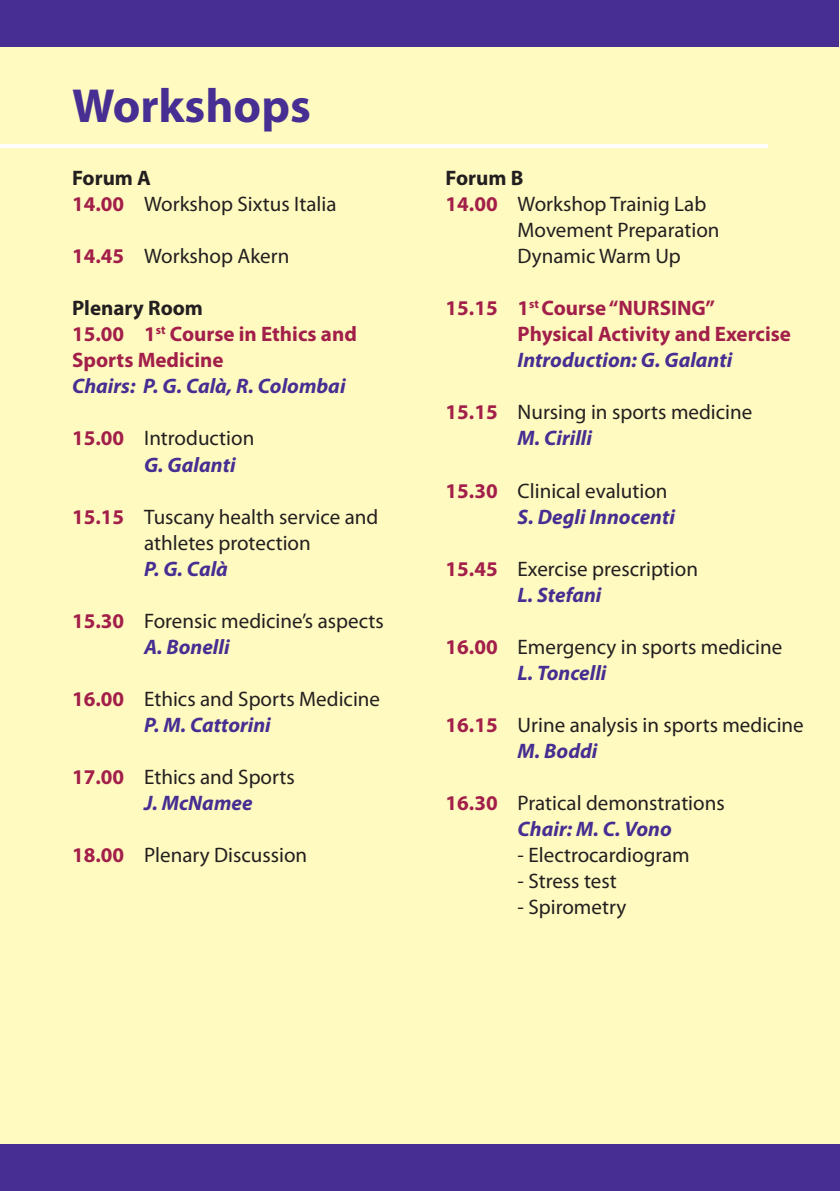
<style>
.page{position:relative;width:840px;height:1191px;background:#fff}
.page>*{position:absolute;margin:0;border:0;box-sizing:border-box;transform-origin:0 0}
.t1{font:700 48px "Myriad Pro";color:#462e92}
.t2{font:21px "Myriad Pro";color:#231f20}
.t3{font:italic 700 21px "Myriad Pro";color:#462e92}
.t4{font:700 21px/26px "Myriad Pro";color:#a21f4a}
.t5{font:700 21px "Myriad Pro";color:#231f20}
.s1{font-weight:700;color:#a21f4a}
</style>
<div class="page">
<div style="left:0;top:0;width:839px;height:1191px;background:#fffac0"></div>
<div style="left:0;top:0;width:838px;height:46px;background:#462e92"></div>
<div style="left:0;top:1144px;width:839px;height:47px;background:#462e92"></div>
<hr style="left:0;top:144px;width:767px;height:4px;background:#fff">
<p class="t1" style="left:72px;top:75px;width:240px">Workshops</p>
<p class="t5" style="left:72px;top:165px;width:80px">Forum A</p>
<p class="t2" style="left:72px;top:191px;width:266px"><span class="s1">14.00</span> Workshop Sixtus Italia</p>
<p class="t2" style="left:72px;top:243px;width:219px"><span class="s1">14.45</span> Workshop Akern</p>
<p class="t5" style="left:72px;top:295px;width:132px">Plenary Room</p>
<p class="t4" style="left:72px;top:321px;width:286px">15.00 1<sup>st</sup> Course in Ethics and<br>Sports Medicine</p>
<p class="t3" style="left:72px;top:373px;width:275px">Chairs: P. G. Calà, R. Colombai</p>
<p class="t2" style="left:72px;top:425px;width:184px"><span class="s1">15.00</span> Introduction</p>
<p class="t3" style="left:144px;top:451px;width:93px">G. Galanti</p>
<p class="t2" style="left:72px;top:503px;width:308px"><span class="s1">15.15</span> Tuscany health service and</p>
<p class="t2" style="left:144px;top:529px;width:168px">athletes protection</p>
<p class="t3" style="left:144px;top:555px;width:85px">P. G. Calà</p>
<p class="t2" style="left:72px;top:607px;width:313px"><span class="s1">15.30</span> Forensic medicine’s aspects</p>
<p class="t3" style="left:144px;top:633px;width:87px">A. Bonelli</p>
<p class="t2" style="left:72px;top:685px;width:309px"><span class="s1">16.00</span> Ethics and Sports Medicine</p>
<p class="t3" style="left:144px;top:711px;width:128px">P. M. Cattorini</p>
<p class="t2" style="left:72px;top:763px;width:224px"><span class="s1">17.00</span> Ethics and Sports</p>
<p class="t3" style="left:144px;top:789px;width:110px">J. McNamee</p>
<p class="t2" style="left:72px;top:841px;width:236px"><span class="s1">18.00</span> Plenary Discussion</p>
<p class="t5" style="left:445px;top:165px;width:79px">Forum B</p>
<p class="t2" style="left:445px;top:191px;width:262px"><span class="s1">14.00</span> Workshop Trainig Lab</p>
<p class="t2" style="left:517px;top:217px;width:203px">Movement Preparation</p>
<p class="t2" style="left:517px;top:243px;width:165px">Dynamic Warm Up</p>
<p class="t4" style="left:445px;top:295px;width:271px">15.15 1<sup>st</sup> Course “NURSING”</p>
<p class="t4" style="left:517px;top:321px;width:275px">Physical Activity and Exercise</p>
<p class="t3" style="left:517px;top:347px;width:216px">Introduction: G. Galanti</p>
<p class="t2" style="left:445px;top:399px;width:308px"><span class="s1">15.15</span> Nursing in sports medicine</p>
<p class="t3" style="left:517px;top:425px;width:76px">M. Cirilli</p>
<p class="t2" style="left:445px;top:477px;width:223px"><span class="s1">15.30</span> Clinical evalution</p>
<p class="t3" style="left:517px;top:503px;width:159px">S. Degli Innocenti</p>
<p class="t2" style="left:445px;top:555px;width:254px"><span class="s1">15.45</span> Exercise prescription</p>
<p class="t3" style="left:517px;top:581px;width:85px">L. Stefani</p>
<p class="t2" style="left:445px;top:633px;width:338px"><span class="s1">16.00</span> Emergency in sports medicine</p>
<p class="t3" style="left:517px;top:659px;width:90px">L. Toncelli</p>
<p class="t2" style="left:445px;top:711px;width:359px"><span class="s1">16.15</span> Urine analysis in sports medicine</p>
<p class="t3" style="left:517px;top:737px;width:81px">M. Boddi</p>
<p class="t2" style="left:445px;top:789px;width:280px"><span class="s1">16.30</span> Pratical demonstrations</p>
<p class="t3" style="left:517px;top:815px;width:155px">Chair: M. C. Vono</p>
<p class="t2" style="left:517px;top:841px;width:174px">- Electrocardiogram</p>
<p class="t2" style="left:517px;top:867px;width:101px">- Stress test</p>
<p class="t2" style="left:517px;top:893px;width:110px">- Spirometry</p>
</div>
